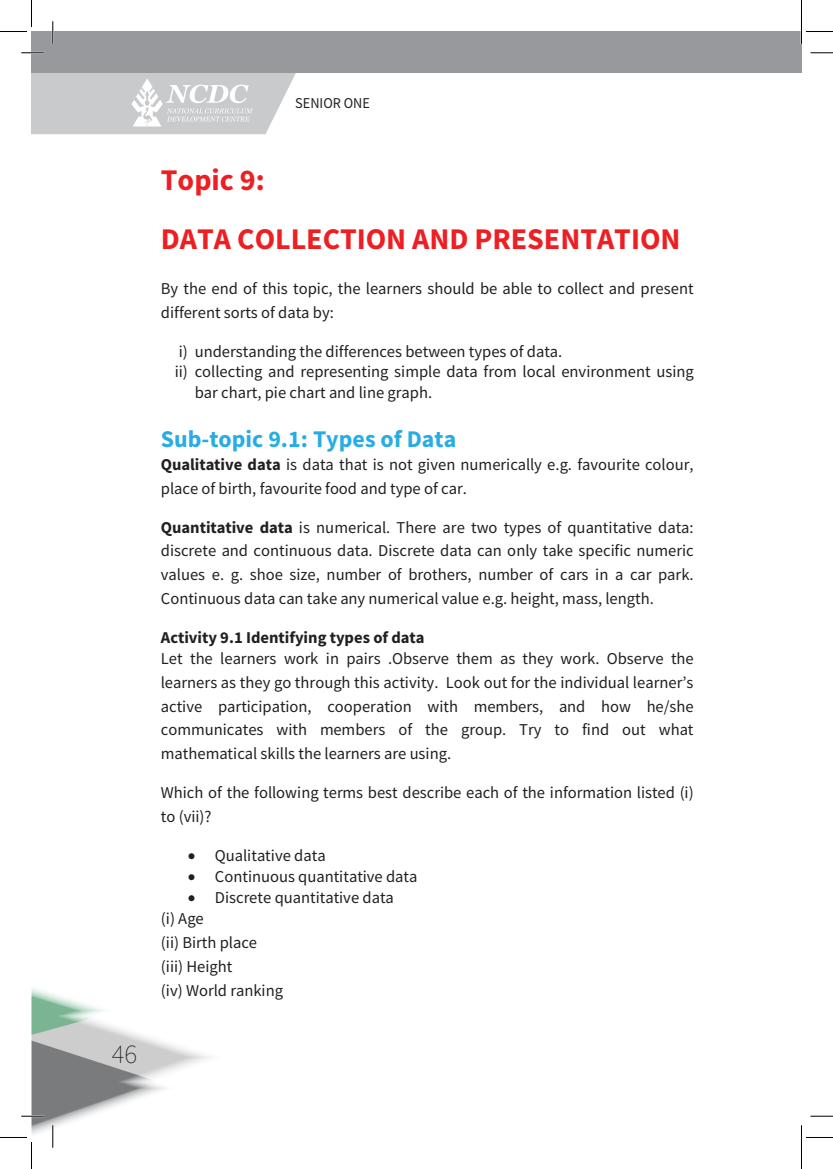
<style>
.page{position:relative;width:833px;height:1169px;background:#fff}
.page>*{position:absolute;margin:0;border:0;box-sizing:border-box;transform-origin:0 0}
.t1{font:700 30px/58.3px "Source Sans Pro";color:#ee1f23}
.t2{font:200 27px "Source Sans Pro";color:#231f20}
.t3{font:700 24px "Source Sans Pro";color:#27ade3}
.t4{font:16.5px/23.9px "Source Sans Pro";color:#231f20}
.t5{font:700 16.5px "Source Sans Pro";letter-spacing:-.005em;color:#231f20}
.t6{font:15px "Source Sans Pro";color:#231f20;scale:.95 1}
.s1{font-weight:700}
</style>
<div class="page">
<div style="left:32px;top:32px;width:769px;height:40px;background:#97999c"></div>
<hr style="left:21px;top:52px;width:23px;height:2px;background:#fff">
<hr style="left:52px;top:21px;width:2px;height:23px;background:#fff">
<hr style="left:800px;top:21px;width:2px;height:23px;background:#fff">
<svg style="left:21px;top:53px;width:285px;height:81px"></svg>
<svg style="left:810px;top:53px;width:23px;height:1px"></svg>
<svg style="left:810px;top:1115px;width:23px;height:1px"></svg>
<svg style="left:53px;top:21px;width:1px;height:23px"></svg>
<svg style="left:0;top:0;width:32px;height:32px"></svg>
<svg style="left:0;top:988px;width:210px;height:181px"></svg>
<svg style="left:801px;top:0;width:32px;height:44px"></svg>
<svg style="left:801px;top:1125px;width:32px;height:44px"></svg>
<h2 class="t2" style="left:112px;top:1038px;width:27px">46</h2>
<p class="t6" style="left:295px;top:93px;width:80px">SENIOR ONE</p>
<h1 class="t1" style="left:161px;top:151px;width:521px">Topic 9:<br>DATA COLLECTION AND PRESENTATION</h1>
<p class="t4" style="left:161px;top:277px;width:534px">By the end of this topic, the learners should be able to collect and present different sorts of data by:</p>
<p class="t4" style="left:179px;top:339px;width:385px">i) understanding the differences between types of data.</p>
<p class="t4" style="left:175px;top:360px;width:520px">ii) collecting and representing simple data from local environment using</p>
<p class="t4" style="left:195px;top:380px;width:239px">bar chart, pie chart and line graph.</p>
<h3 class="t3" style="left:161px;top:423px;width:297px">Sub-topic 9.1: Types of Data</h3>
<p class="t4" style="left:161px;top:452px;width:534px"><span class="s1">Qualitative data</span> is data that is not given numerically e.g. favourite colour, place of birth, favourite food and type of car.</p>
<p class="t4" style="left:161px;top:515px;width:534px;text-align:justify"><span class="s1">Quantitative data</span> is numerical. There are two types of quantitative data: discrete and continuous data. Discrete data can only take specific numeric values e. g. shoe size, number of brothers, number of cars in a car park.<br>Continuous data can take any numerical value e.g. height, mass, length.</p>
<p class="t5" style="left:161px;top:626px;width:265px">Activity 9.1 Identifying types of data</p>
<p class="t4" style="left:161px;top:646px;width:534px;text-align:justify">Let the learners work in pairs .Observe them as they work. Observe the learners as they go through this activity. Look out for the individual learner’s active participation, cooperation with members, and how he/she communicates with members of the group. Try to find out what mathematical skills the learners are using.</p>
<p class="t4" style="left:161px;top:780px;width:534px">Which of the following terms best describe each of the information listed (i) to (vii)?</p>
<p class="t4" style="left:188px;top:843px;width:139px">• Qualitative data</p>
<p class="t4" style="left:188px;top:864px;width:231px">• Continuous quantitative data</p>
<p class="t4" style="left:161px;top:887px;width:234px;line-height:20.9px;text-indent:27px">• Discrete quantitative data (i) Age</p>
<p class="t4" style="left:161px;top:930px;width:124px">(ii) Birth place (iii) Height<br>(iv) World ranking</p>
</div>
